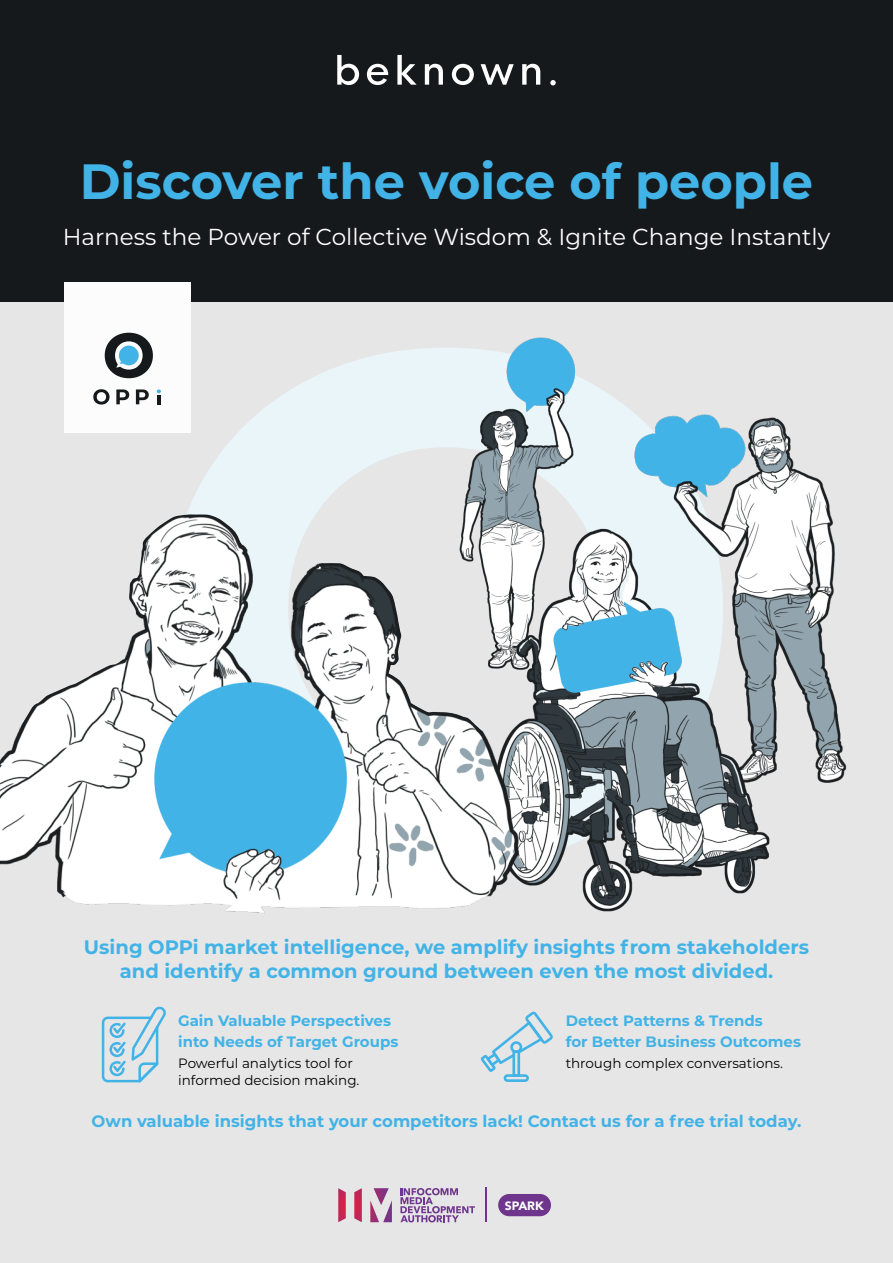
<style>
.page{position:relative;width:893px;height:1263px;background:#e6e6e6}
.page>*{position:absolute;margin:0;border:0;box-sizing:border-box;transform-origin:0 0}
.t1{font:700 49.5px "Montserrat";color:#42b3e6}
.t2{font:23.1px "Montserrat";color:#fff}
.t3{font:700 19.5px/24px "Montserrat";color:#42b3e6;text-align:center}
.t4{font:700 16.5px "Montserrat";color:#42b3e6}
.t5{font:700 15px/21px "Montserrat";color:#42b3e6}
.t6{font:13.5px/16.5px "Montserrat";color:#000}
.t7{font:900 12px "Avenir";color:#fff}
</style>
<div class="page">
<svg style="left:187px;top:348px;width:438px;height:177px;fill:#eaf5f9"></svg>
<div style="left:0;top:0;width:893px;height:301px;background:#15191b"></div>
<img style="left:447px;top:337px;width:147px;height:188px">
<img style="left:625px;top:406px;width:222px;height:377px">
<img style="left:545px;top:525px;width:234px;height:387px">
<svg style="left:400px;top:1188px;width:75px;height:34px"></svg>
<svg style="left:354px;top:1188px;width:8px;height:34px"></svg>
<svg style="left:338px;top:1188px;width:8px;height:34px"></svg>
<svg style="left:370px;top:1188px;width:22px;height:34px"></svg>
<hr style="left:486px;top:1188px;width:1px;height:34px;background:#6f358d">
<div style="left:498px;top:1194px;width:53px;height:22px;background:#6f358d;border-radius:11px"></div>
<svg style="left:337px;top:55px;width:22px;height:30px"></svg>
<svg style="left:366px;top:64px;width:22px;height:21px"></svg>
<svg style="left:397px;top:55px;width:20px;height:30px"></svg>
<svg style="left:425px;top:64px;width:18px;height:21px"></svg>
<svg style="left:451px;top:63px;width:23px;height:22px"></svg>
<svg style="left:481px;top:64px;width:33px;height:21px"></svg>
<svg style="left:522px;top:64px;width:18px;height:21px"></svg>
<svg style="left:550px;top:80px;width:6px;height:5px"></svg>
<div style="left:64px;top:282px;width:126px;height:151px;background:#fcfcfc"></div>
<svg style="left:93px;top:389px;width:17px;height:16px"></svg>
<svg style="left:116px;top:389px;width:13px;height:15px"></svg>
<svg style="left:136px;top:389px;width:13px;height:15px"></svg>
<svg style="left:157px;top:389px;width:4px;height:15px"></svg>
<svg style="left:105px;top:333px;width:48px;height:45px"></svg>
<svg style="left:481px;top:1011px;width:72px;height:71px"></svg>
<svg style="left:102px;top:1006px;width:64px;height:76px"></svg>
<img style="left:0;top:514px;width:545px;height:399px">
<h1 class="t1" style="left:80px;top:146px;width:735px">Discover the voice of people</h1>
<p class="t2" style="left:63px;top:221px;width:769px">Harness the Power of Collective Wisdom &amp; Ignite Change Instantly</p>
<p class="t3" style="left:84px;top:934px;width:727px">Using OPPi market intelligence, we amplify insights from stakeholders and identify a common ground between even the most divided.</p>
<p class="t5" style="left:178px;top:1010px;width:222px">Gain Valuable Perspectives into Needs of Target Groups</p>
<p class="t6" style="left:178px;top:1055px;width:183px">Powerful analytics tool for informed decision making.</p>
<p class="t5" style="left:566px;top:1010px;width:237px">Detect Patterns &amp; Trends<br>for Better Business Outcomes</p>
<p class="t6" style="left:566px;top:1055px;width:219px">through complex conversations.</p>
<p class="t4" style="left:92px;top:1109px;width:711px">Own valuable insights that your competitors lack! Contact us for a free trial today.</p>
<p class="t7" style="left:505px;top:1195px;width:41px">SPARK</p>
</div>
